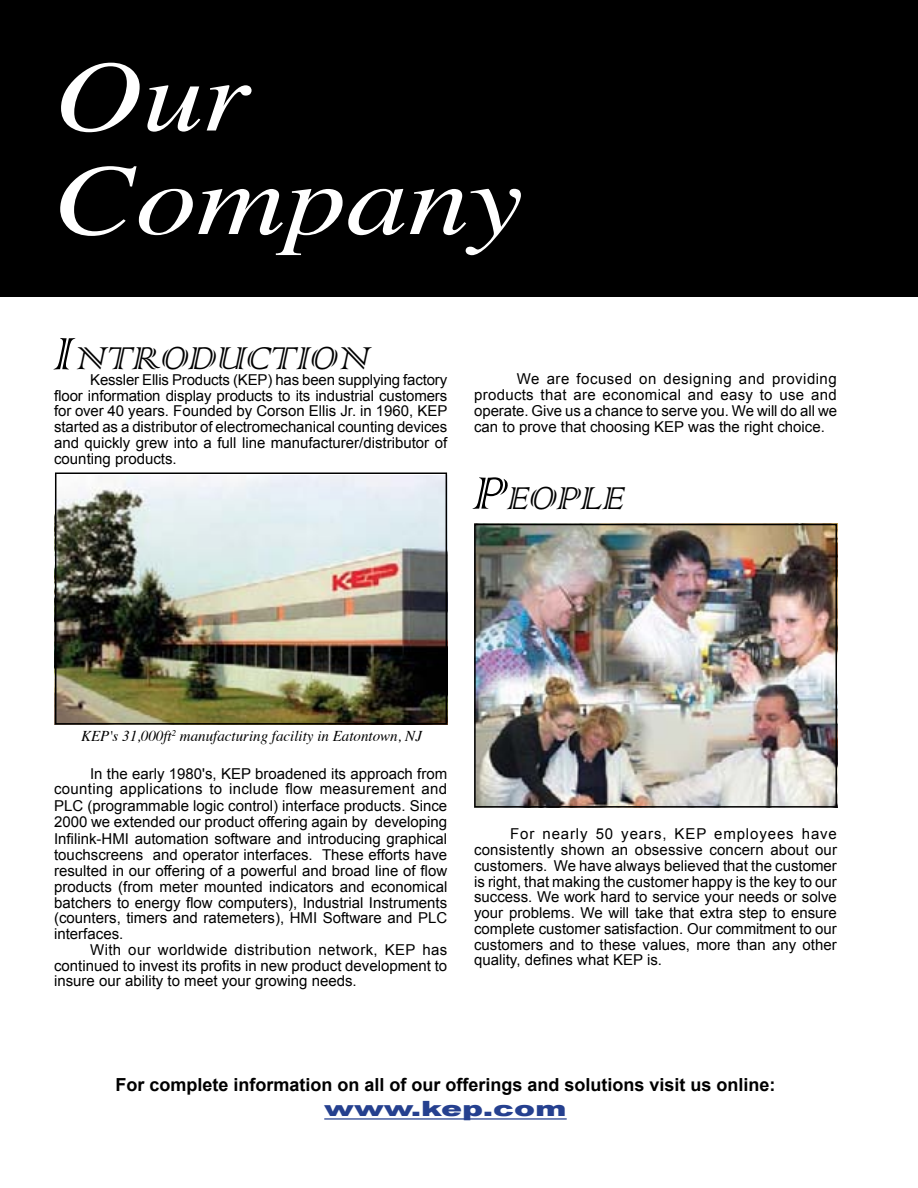
<style>
.page{position:relative;width:918px;height:1188px;background:#fff}
.page>*{position:absolute;margin:0;border:0;box-sizing:border-box;transform-origin:0 0}
.t1{font:italic 102px/103.5px "Times";color:#fff;scale:1.2 1}
.t2{font:italic 42px "Colonna";color:#000}
.t3{font:900 21px "Arial";color:#25408f;scale:1.5 1}
.t4{font:700 18px "Arial";color:#000}
.t5{font:15px/15.8px "Arial";color:#000;text-align:justify}
.t6{font:italic 15px "Times";color:#000}
.s1{font-size:60px}
</style>
<div class="page">
<div style="left:0;top:0;width:918px;height:297px;background:#000"></div>
<img style="left:58px;top:475px;width:386px;height:247px">
<div style="left:55px;top:472px;width:392px;height:253px;border:2px solid #000"></div>
<img style="left:477px;top:527px;width:357px;height:278px">
<div style="left:474px;top:524px;width:363px;height:284px;border:2px solid #000"></div>
<hr style="left:324px;top:1118px;width:243px;height:2px;background:#25408f">
<h1 class="t1" style="left:54px;top:38px;width:392px">Our<br>Company</h1>
<h2 class="t2" style="left:54px;top:331px;width:318px"><span class="s1">I</span>ntroduction</h2>
<p class="t5" style="left:54px;top:372px;width:395px;text-indent:36px">Kessler Ellis Products (KEP) has been supplying factory floor information display products to its industrial customers for over 40 years. Founded by Corson Ellis Jr. in 1960, KEP started as a distributor of electromechanical counting devices and quickly grew into a full line manufacturer/distributor of counting products.</p>
<p class="t5" style="left:474px;top:371px;width:364px;text-indent:43px">We are focused on designing and providing products that are economical and easy to use and operate. Give us a chance to serve you. We will do all we can to prove that choosing KEP was the right choice.</p>
<h2 class="t2" style="left:474px;top:470px;width:153px"><span class="s1">P</span>eople</h2>
<p class="t6" style="left:81px;top:723px;width:342px">KEP's 31,000ft<sup>2</sup> manufacturing facility in Eatontown, NJ</p>
<p class="t5" style="left:54px;top:766px;width:395px;text-indent:36px">In the early 1980's, KEP broadened its approach from counting applications to include flow measurement and PLC (programmable logic control) interface products. Since 2000 we extended our product offering again by developing Infilink-HMI automation software and introducing graphical touchscreens and operator interfaces. These efforts have resulted in our offering of a powerful and broad line of flow products (from meter mounted indicators and economical batchers to energy flow computers), Industrial Instruments (counters, timers and ratemeters), HMI Software and PLC interfaces.</p>
<p class="t5" style="left:54px;top:942px;width:395px;text-indent:36px">With our worldwide distribution network, KEP has continued to invest its profits in new product development to insure our ability to meet your growing needs.</p>
<p class="t5" style="left:474px;top:826px;width:364px;text-indent:36px">For nearly 50 years, KEP employees have consistently shown an obsessive concern about our customers. We have always believed that the customer is right, that making the customer happy is the key to our success. We work hard to service your needs or solve your problems. We will take that extra step to ensure complete customer satisfaction. Our commitment to our customers and to these values, more than any other quality, defines what KEP is.</p>
<p class="t4" style="left:115px;top:1073px;width:662px">For complete information on all of our offerings and solutions visit us online:</p>
<h3 class="t3" style="left:324px;top:1094px;width:163px">www.kep.com</h3>
</div>
